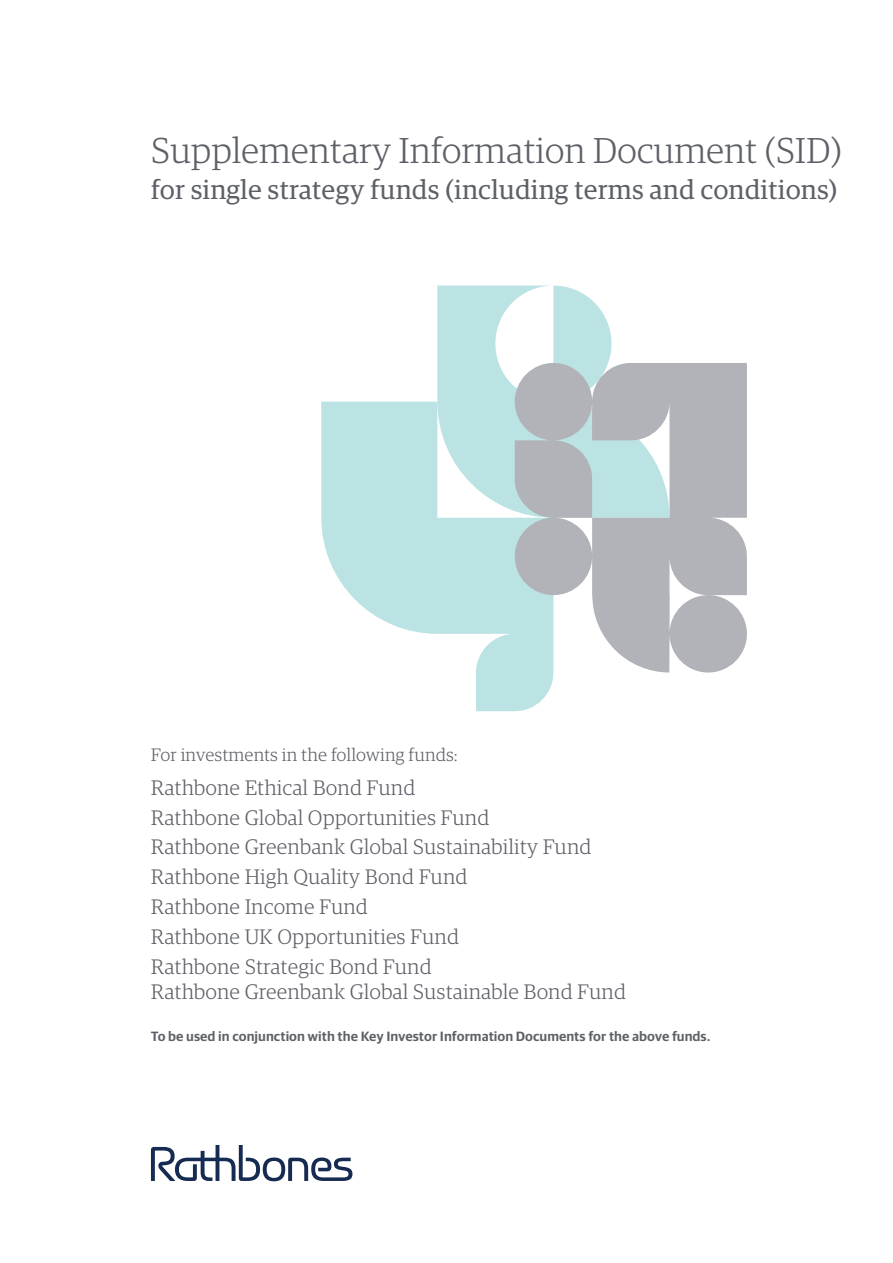
<style>
.page{position:relative;width:893px;height:1263px;background:#fff}
.page>*{position:absolute;margin:0;border:0;box-sizing:border-box;transform-origin:0 0}
.t1{font:300 36px "Guardian RTB Egyp";letter-spacing:-.01em;color:#5d6067}
.t2{font:27px "Guardian RTB Egyp";color:#5d6067}
.t3{font:300 21px "Guardian RTB Egyp";color:#5d6067}
.t4{font:300 18px "Guardian RTB Egyp";color:#5d6067}
.t5{font:600 13.5px "Guardian RTB Sans";color:#5d6067}
</style>
<div class="page">
<svg style="left:437px;top:286px;width:175px;height:116px;fill:#bce3e3"></svg>
<svg style="left:151px;top:1145px;width:201px;height:36px"></svg>
<svg style="left:321px;top:402px;width:232px;height:309px;fill:#bce3e3"></svg>
<svg style="left:515px;top:363px;width:232px;height:309px;background:#bbc2c6"></svg>
<p class="t1" style="left:151px;top:127px;width:692px">Supplementary Information Document (SID)</p>
<p class="t2" style="left:151px;top:172px;width:688px">for single strategy funds (including terms and conditions)</p>
<p class="t4" style="left:151px;top:743px;width:308px">For investments in the following funds:</p>
<p class="t3" style="left:151px;top:774px;width:266px">Rathbone Ethical Bond Fund</p>
<p class="t3" style="left:151px;top:803px;width:340px">Rathbone Global Opportunities Fund</p>
<p class="t3" style="left:151px;top:833px;width:442px">Rathbone Greenbank Global Sustainability Fund</p>
<p class="t3" style="left:151px;top:863px;width:318px">Rathbone High Quality Bond Fund</p>
<p class="t3" style="left:151px;top:893px;width:218px">Rathbone Income Fund</p>
<p class="t3" style="left:151px;top:922px;width:310px">Rathbone UK Opportunities Fund</p>
<p class="t3" style="left:151px;top:952px;width:282px">Rathbone Strategic Bond Fund</p>
<p class="t3" style="left:151px;top:978px;width:477px">Rathbone Greenbank Global Sustainable Bond Fund</p>
<p class="t5" style="left:151px;top:1026px;width:561px">To be used in conjunction with the Key Investor Information Documents for the above funds.</p>
</div>
